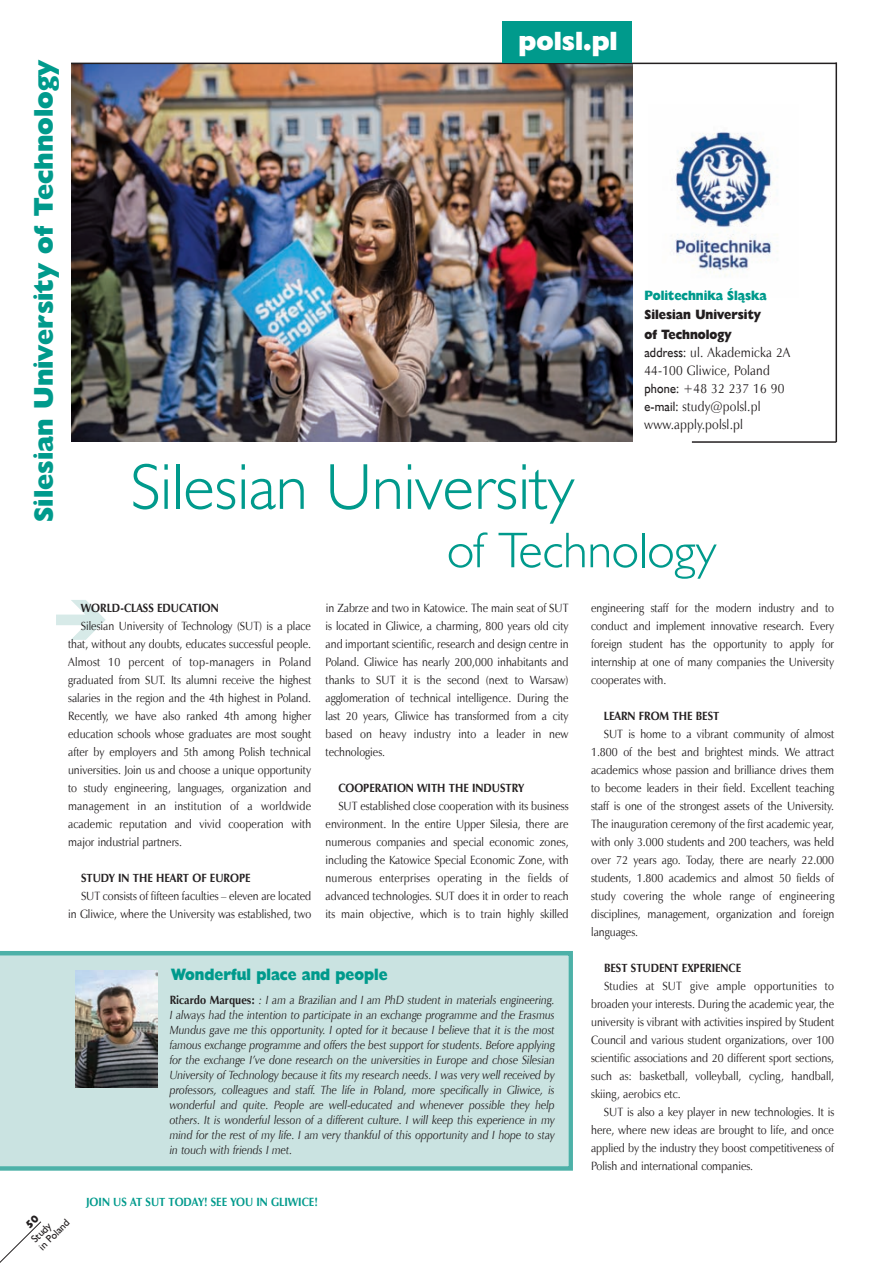
<style>
.page{position:relative;width:893px;height:1263px;background:#fff}
.page>*{position:absolute;margin:0;border:0;box-sizing:border-box;transform-origin:0 0}
.t1{font:65.25px "Humanst 521 Lt EU";color:#009a8c}
.t2{font:50.4px "Humanst 521 Lt EU";color:#009a8c}
.t3{font:27px "Humanst 521 X Bd EU";color:#009a8c}
.t4{font:26.4px "Humanst 521 X Bd EU";color:#fff}
.t5{font:16.5px "Humanst 521 X Bd EU";color:#009a8c;scale:.9 1}
.t6{font:13.5px/18px "Zapf Humnst EU";letter-spacing:.015em;color:#231f20;scale:.9 1}
.t7{font:13.5px/19.5px "Humanst 521 X Bd EU";color:#231f20;scale:.9 1}
.t8{font:13.5px "Humanst 521 X Bd EU";color:#009a8c;scale:.9 1}
.t9{font:12px/18px "Zapf Humnst EU";color:#231f20;text-align:justify;scale:.9 1}
.t10{font:italic 12px/15px "Zapf Humnst EU";color:#231f20;text-align:justify;scale:.9 1}
.t11{font:700 12px "Zapf Humnst EU";color:#231f20;scale:.9 1}
.t12{font:700 12px "Zapf Humnst EU";color:#009a8c;scale:.9 1}
.t13{font:10.5px/10.5px "Humanst 521 EU";color:#231f20}
.s1{font-family:"Humanst 521 EU"}
.s2{font-weight:700;font-style:normal}
</style>
<div class="page">
<div style="left:0;top:951px;width:573px;height:220px;background:#cae3e1"></div>
<img style="left:75px;top:970px;width:82px;height:118px">
<img style="left:71px;top:64px;width:561px;height:378px">
<img style="left:675px;top:132px;width:103px;height:144px">
<hr style="left:71px;top:63px;width:765px;height:1px;background:#231f20">
<div style="left:502px;top:21px;width:130px;height:42px;background:#009a8c"></div>
<hr style="left:835px;top:62px;width:2px;height:380px;background:#231f20">
<hr style="left:692px;top:441px;width:144px;height:2px;background:#231f20">
<svg style="left:0;top:1221px;width:42px;height:42px"></svg>
<h3 class="t3" style="left:27px;top:522px;width:463px;rotate:-90deg">Silesian University of Technology</h3>
<h3 class="t4" style="left:519px;top:25px;width:101px">polsl.pl</h3>
<p class="t8" style="left:644px;top:287px;width:137px">Politechnika Śląska</p>
<p class="t7" style="left:644px;top:304px;width:131px">Silesian University of Technology</p>
<p class="t6" style="left:644px;top:343px;width:164px"><span class="s1">address:</span> ul. Akademicka 2A<br>44-100 Gliwice, Poland <span class="s1">phone:</span> +48 32 237 16 90 <span class="s1">e-mail:</span> study@polsl.pl www.apply.polsl.pl</p>
<h1 class="t1" style="left:130px;top:446px;width:446px">Silesian University</h1>
<h2 class="t2" style="left:447px;top:519px;width:271px">of Technology</h2>
<p class="t11" style="left:81px;top:600px;width:155px">WORLD-CLASS EDUCATION</p>
<p class="t9" style="left:68px;top:617px;width:272px;text-indent:13px">Silesian University of Technology (SUT) is a place that, without any doubts, educates successful people.<br>Almost 10 percent of top-managers in Poland graduated from SUT. Its alumni receive the highest salaries in the region and the 4th highest in Poland.<br>Recently, we have also ranked 4th among higher education schools whose graduates are most sought after by employers and 5th among Polish technical universities. Join us and choose a unique opportunity to study engineering, languages, organization and management in an institution of a worldwide academic reputation and vivid cooperation with major industrial partners.</p>
<p class="t11" style="left:81px;top:870px;width:190px">STUDY IN THE HEART OF EUROPE</p>
<p class="t9" style="left:68px;top:887px;width:272px;text-align:right">SUT consists of fifteen faculties – eleven are located<br>in Gliwice, where the University was established, two</p>
<p class="t9" style="left:326px;top:599px;width:272px">in Zabrze and two in Katowice. The main seat of SUT is located in Gliwice, a charming, 800 years old city and important scientific, research and design centre in Poland. Gliwice has nearly 200,000 inhabitants and thanks to SUT it is the second (next to Warsaw) agglomeration of technical intelligence. During the last 20 years, Gliwice has transformed from a city based on heavy industry into a leader in new technologies.</p>
<p class="t11" style="left:338px;top:780px;width:208px">COOPERATION WITH THE INDUSTRY</p>
<p class="t9" style="left:326px;top:797px;width:272px;text-indent:13px">SUT established close cooperation with its business environment. In the entire Upper Silesia, there are numerous companies and special economic zones, including the Katowice Special Economic Zone, with numerous enterprises operating in the fields of advanced technologies. SUT does it in order to reach its main objective, which is to train highly skilled</p>
<h3 class="t5" style="left:172px;top:964px;width:242px">Wonderful place and people</h3>
<p class="t10" style="left:170px;top:992px;width:430px"><span class="s2">RICARDO MARQUES:</span> : I am a Brazilian and I am PhD student in materials engineering.<br>I always had the intention to participate in an exchange programme and the Erasmus Mundus gave me this opportunity. I opted for it because I believe that it is the most famous exchange programme and offers the best support for students. Before applying for the exchange I’ve done research on the universities in Europe and chose Silesian University of Technology because it fits my research needs. I was very well received by professors, colleagues and staff. The life in Poland, more specifically in Gliwice, is wonderful and quite. People are well-educated and whenever possible they help others. It is wonderful lesson of a different culture. I will keep this experience in my mind for the rest of my life. I am very thankful of this opportunity and I hope to stay in touch with friends I met.</p>
<p class="t12" style="left:86px;top:1194px;width:259px">JOIN US AT SUT TODAY! SEE YOU IN GLIWICE!</p>
<p class="t9" style="left:591px;top:599px;width:272px">engineering staff for the modern industry and to conduct and implement innovative research. Every foreign student has the opportunity to apply for internship at one of many companies the University cooperates with.</p>
<p class="t11" style="left:604px;top:708px;width:130px">LEARN FROM THE BEST</p>
<p class="t9" style="left:591px;top:725px;width:272px;text-indent:13px">SUT is home to a vibrant community of almost 1.800 of the best and brightest minds. We attract academics whose passion and brilliance drives them to become leaders in their field. Excellent teaching staff is one of the strongest assets of the University.<br>The inauguration ceremony of the first academic year, with only 3.000 students and 200 teachers, was held over 72 years ago. Today, there are nearly 22.000 students, 1.800 academics and almost 50 fields of study covering the whole range of engineering disciplines, management, organization and foreign languages.</p>
<p class="t11" style="left:604px;top:960px;width:154px">BEST STUDENT EXPERIENCE</p>
<p class="t9" style="left:591px;top:977px;width:272px;text-indent:13px">Studies at SUT give ample opportunities to broaden your interests. During the academic year, the university is vibrant with activities inspired by Student Council and various student organizations, over 100 scientific associations and 20 different sport sections, such as: basketball, volleyball, cycling, handball, skiing, aerobics etc.</p>
<p class="t9" style="left:591px;top:1103px;width:272px;text-indent:13px">SUT is also a key player in new technologies. It is here, where new ideas are brought to life, and once applied by the industry they boost competitiveness of Polish and international companies.</p>
<p class="t13" style="left:29px;top:1237px;width:40px;rotate:-45deg">Study<br>in Poland</p>
</div>
